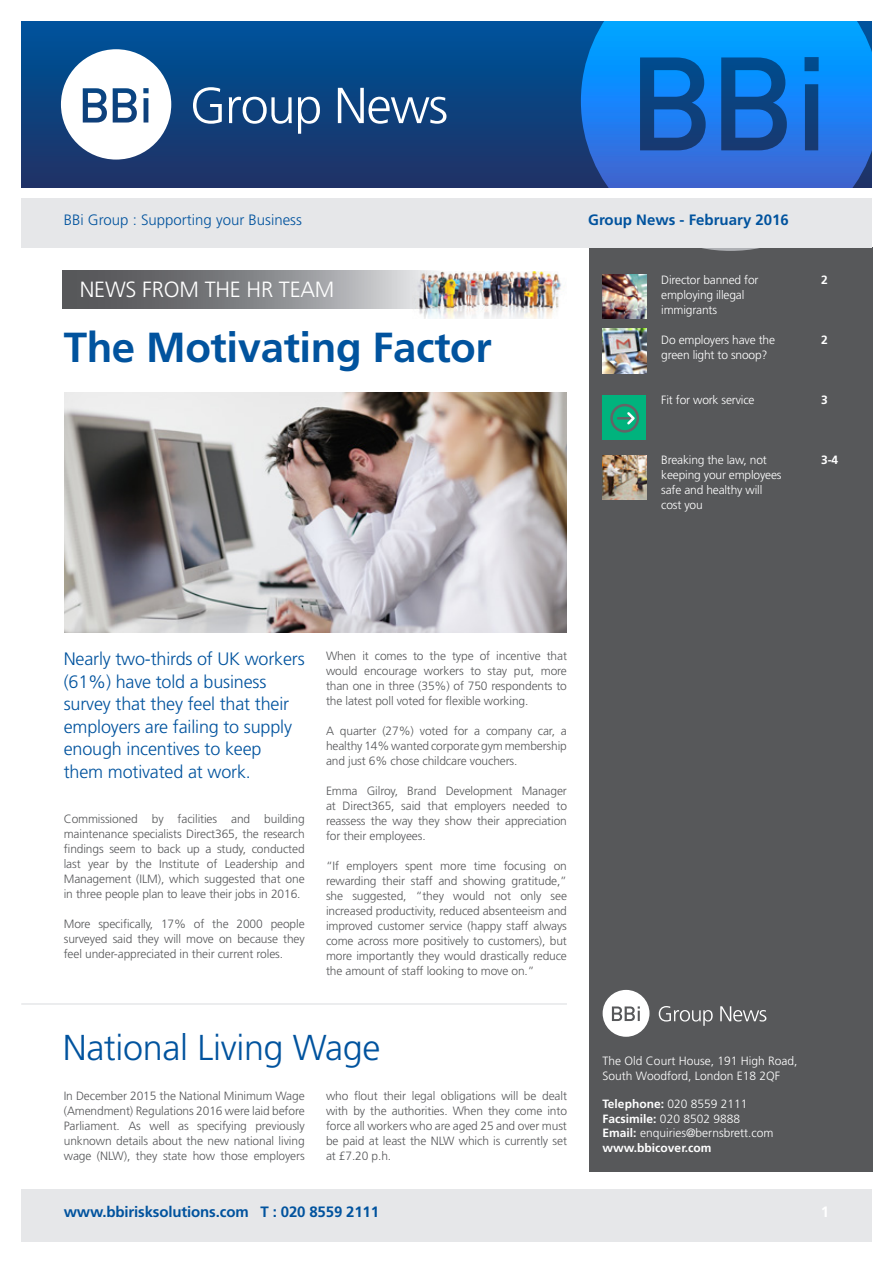
<style>
.page{position:relative;width:893px;height:1263px;background:#fff}
.page>*{position:absolute;margin:0;border:0;box-sizing:border-box;transform-origin:0 0}
.t1{font:700 42px "Frutiger";letter-spacing:-.01em;color:#01539e}
.t2{font:300 36px "Frutiger";letter-spacing:-.01em;color:#01539e}
.t3{font:300 22.05px "Frutiger";letter-spacing:-.01em;color:#fff}
.t4{font:300 18px/22.5px "Frutiger";letter-spacing:-.01em;color:#01539e}
.t5{font:700 15px "Frutiger";letter-spacing:-.01em;color:#01539e}
.t6{font:300 15px "Frutiger";color:#01539e}
.t7{font:700 15px "Frutiger";color:#fff}
.t8{font:300 12px/15px "Frutiger";letter-spacing:-.01em;color:#57585a;text-align:justify}
.t9{font:300 12px/15px "Frutiger";letter-spacing:-.015em;color:#fff}
.t10{font:700 12px "Frutiger";color:#fff}
.s1{font-weight:700}
</style>
<div class="page">
<div style="left:589px;top:247px;width:283px;height:924px;background:#57585a"></div>
<img style="left:603px;top:455px;width:44px;height:45px">
<div style="left:602px;top:395px;width:44px;height:45px;background:#00b37d"></div>
<svg style="left:610px;top:404px;width:29px;height:29px"></svg>
<img style="left:603px;top:329px;width:44px;height:44px">
<img style="left:603px;top:274px;width:44px;height:45px">
<div style="left:21px;top:1189px;width:851px;height:53px;background:#e6e7e9"></div>
<div style="left:21px;top:21px;width:851px;height:167px;background:linear-gradient(to bottom,#00549c,#203164)"></div>
<svg style="left:581px;top:21px;width:292px;height:230px;background:#277ed8"></svg>
<div style="left:21px;top:198px;width:851px;height:49px;background:#e6e7e9"></div>
<svg style="left:61px;top:49px;width:110px;height:111px"></svg>
<svg style="left:193px;top:87px;width:29px;height:37px"></svg>
<svg style="left:229px;top:97px;width:63px;height:27px"></svg>
<svg style="left:298px;top:97px;width:22px;height:37px"></svg>
<svg style="left:338px;top:88px;width:108px;height:36px"></svg>
<svg style="left:603px;top:990px;width:46px;height:47px"></svg>
<svg style="left:659px;top:1006px;width:54px;height:20px"></svg>
<svg style="left:720px;top:1006px;width:46px;height:15px"></svg>
<svg style="left:63px;top:270px;width:371px;height:39px;background:#87888b"></svg>
<img style="left:412px;top:271px;width:150px;height:47px">
<hr style="left:21px;top:1003px;width:546px;height:2px;background:#e6e7e9">
<img style="left:65px;top:393px;width:502px;height:240px">
<p class="t6" style="left:64px;top:211px;width:240px">BBi Group : Supporting your Business</p>
<p class="t5" style="left:588px;top:211px;width:202px">Group News - February 2016</p>
<p class="t3" style="left:80px;top:277px;width:256px">NEWS FROM THE HR TEAM</p>
<p class="t1" style="left:64px;top:323px;width:430px">The Motivating Factor</p>
<p class="t9" style="left:661px;top:272px;width:99px">Director banned for employing illegal immigrants</p>
<p class="t9" style="left:661px;top:332px;width:115px">Do employers have the green light to snoop?</p>
<p class="t9" style="left:661px;top:392px;width:95px">Fit for work service</p>
<p class="t9" style="left:661px;top:452px;width:122px">Breaking the law, not keeping your employees safe and healthy will</p>
<p class="t9" style="left:661px;top:497px;width:43px">cost you</p>
<p class="t10" style="left:821px;top:273px;width:8px">2</p>
<p class="t10" style="left:821px;top:333px;width:8px">2</p>
<p class="t10" style="left:821px;top:393px;width:8px">3</p>
<p class="t10" style="left:821px;top:453px;width:18px">3-4</p>
<p class="t4" style="left:64px;top:648px;width:242px">Nearly two-thirds of UK workers (61%) have told a business survey that they feel that their employers are failing to supply enough incentives to keep them motivated at work.</p>
<p class="t8" style="left:64px;top:811px;width:242px">Commissioned by facilities and building maintenance specialists Direct365, the research findings seem to back up a study, conducted last year by the Institute of Leadership and Management (ILM), which suggested that one in three people plan to leave their jobs in 2016.</p>
<p class="t8" style="left:64px;top:916px;width:242px">More specifically, 17% of the 2000 people surveyed said they will move on because they feel under-appreciated in their current roles.</p>
<p class="t8" style="left:326px;top:649px;width:242px">When it comes to the type of incentive that would encourage workers to stay put, more than one in three (35%) of 750 respondents to the latest poll voted for flexible working.</p>
<p class="t8" style="left:326px;top:724px;width:242px">A quarter (27%) voted for a company car, a healthy 14% wanted corporate gym membership and just 6% chose childcare vouchers.</p>
<p class="t8" style="left:326px;top:784px;width:242px">Emma Gilroy, Brand Development Manager at Direct365, said that employers needed to reassess the way they show their appreciation for their employees.</p>
<p class="t8" style="left:326px;top:859px;width:242px">“If employers spent more time focusing on rewarding their staff and showing gratitude,” she suggested, “they would not only see increased productivity, reduced absenteeism and improved customer service (happy staff always come across more positively to customers), but more importantly they would drastically reduce the amount of staff looking to move on.”</p>
<p class="t2" style="left:63px;top:1027px;width:319px">National Living Wage</p>
<p class="t8" style="left:64px;top:1088px;width:242px">In December 2015 the National Minimum Wage (Amendment) Regulations 2016 were laid before Parliament. As well as specifying previously unknown details about the new national living wage (NLW), they state how those employers</p>
<p class="t8" style="left:326px;top:1088px;width:242px">who flout their legal obligations will be dealt with by the authorities. When they come into force all workers who are aged 25 and over must be paid at least the NLW which is currently set at £7.20 p.h.</p>
<p class="t9" style="left:603px;top:1053px;width:196px">The Old Court House, 191 High Road,</p>
<p class="t9" style="left:603px;top:1068px;width:179px">South Woodford, London E18 2QF</p>
<p class="t9" style="left:603px;top:1096px;width:146px"><span class="s1">Telephone:</span> 020 8559 2111</p>
<p class="t9" style="left:603px;top:1111px;width:139px"><span class="s1">Facsimile:</span> 020 8502 9888</p>
<p class="t9" style="left:603px;top:1125px;width:172px"><span class="s1">Email:</span> enquiries@bernsbrett.com</p>
<p class="t10" style="left:603px;top:1140px;width:110px">www.bbicover.com</p>
<p class="t5" style="left:64px;top:1203px;width:317px">www.bbirisksolutions.com T : 020 8559 2111</p>
<p class="t7" style="left:821px;top:1203px;width:10px">1</p>
</div>
